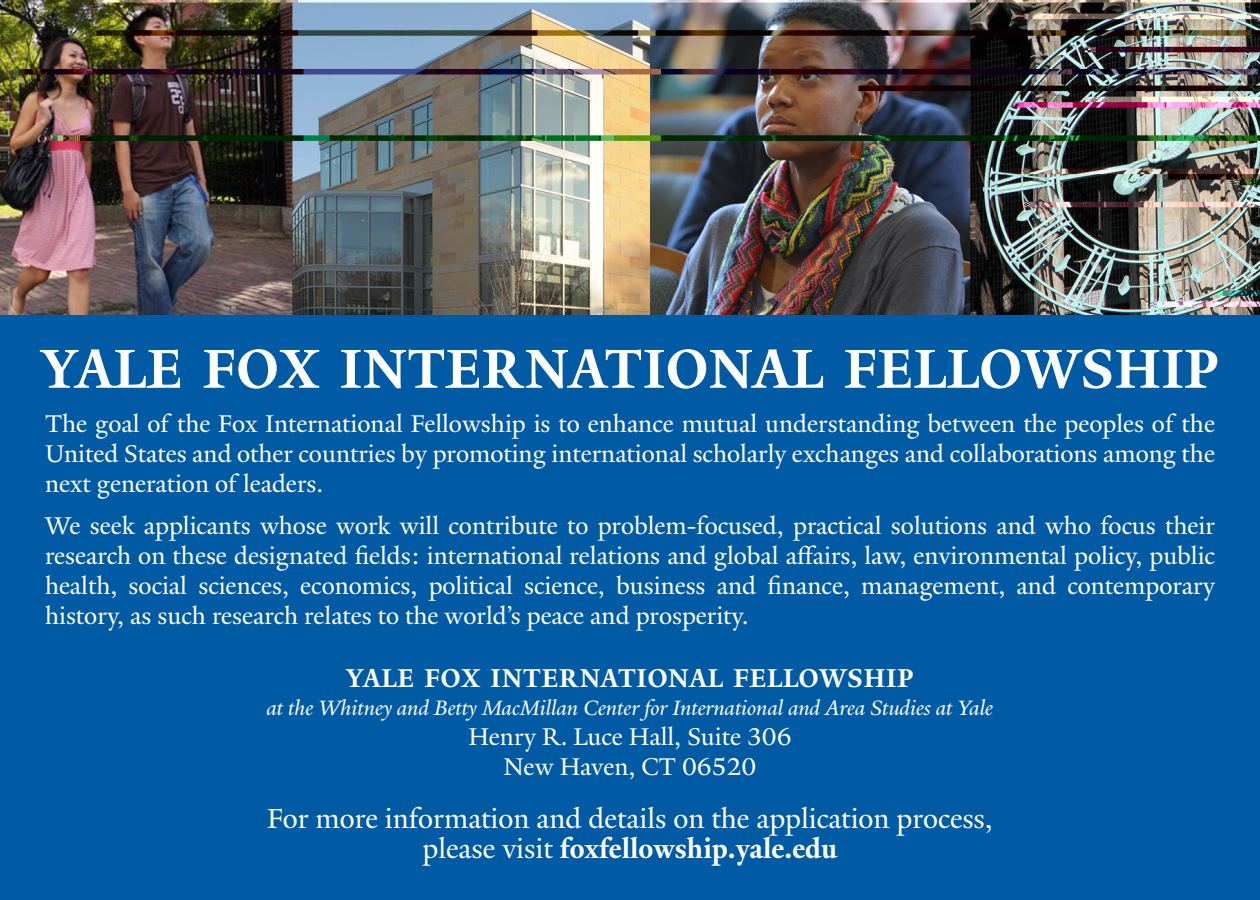
<style>
.page{position:relative;width:1260px;height:900px;background:#015aa4}
.page>*{position:absolute;margin:0;border:0;box-sizing:border-box;transform-origin:0 0}
.t1{font:700 59.5px "Yale Design";letter-spacing:.015em;color:#fff}
.t2{font:30px/30px "Yale New";color:#fff;text-align:center}
.t3{font:700 28px "Yale Design";letter-spacing:.03em;color:#fff}
.t4{font:26.25px/30px "Yale New";color:#fff;text-align:justify}
.t5{font:italic 22.5px "Yale New";color:#fff}
.s1{font-weight:700}
</style>
<div class="page">
<img style="left:0;top:0;width:1260px;height:315px">
<h1 class="t1" style="left:41px;top:333px;width:1179px">YALE FOX INTERNATIONAL FELLOWSHIP</h1>
<p class="t4" style="left:45px;top:409px;width:1172px">The goal of the Fox International Fellowship is to enhance mutual understanding between the peoples of the United States and other countries by promoting international scholarly exchanges and collaborations among the next generation of leaders.</p>
<p class="t4" style="left:45px;top:510px;width:1172px">We seek applicants whose work will contribute to problem-focused, practical solutions and who focus their research on these designated fields: international relations and global affairs, law, environmental policy, public health, social sciences, economics, political science, business and finance, management, and contemporary history, as such research relates to the world’s peace and prosperity.</p>
<p class="t3" style="left:347px;top:661px;width:568px">YALE FOX INTERNATIONAL FELLOWSHIP</p>
<p class="t5" style="left:267px;top:694px;width:728px">at the Whitney and Betty MacMillan Center for International and Area Studies at Yale</p>
<p class="t4" style="left:468px;top:721px;width:325px;text-align:center">Henry R. Luce Hall, Suite 306<br>New Haven, CT 06520</p>
<p class="t2" style="left:267px;top:804px;width:727px">For more information and details on the application process, please visit <span class="s1">foxfellowship.yale.edu</span></p>
</div>
